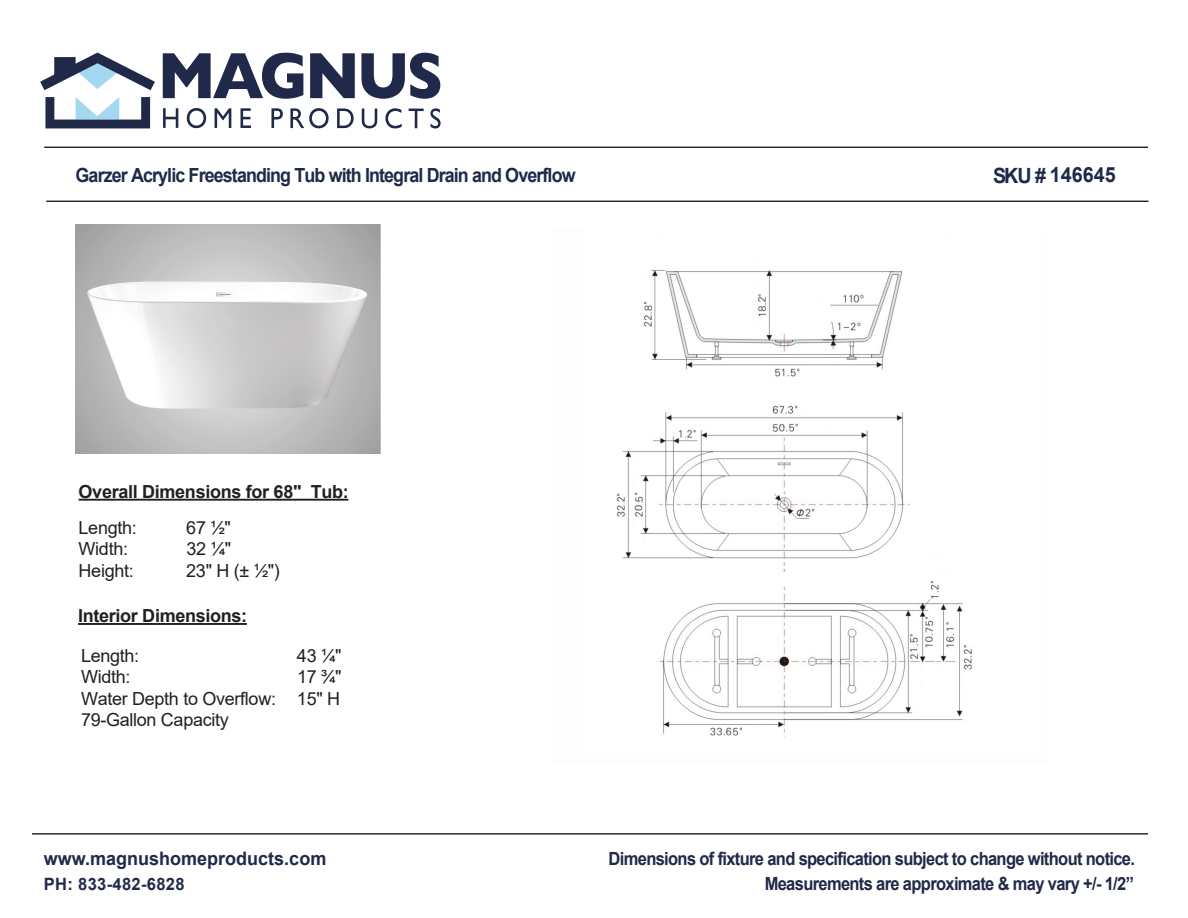
<style>
.page{position:relative;width:1188px;height:918px;background:#fff}
.page>*{position:absolute;margin:0;border:0;box-sizing:border-box;transform-origin:0 0}
.t1{font:700 21px "Arial";color:#212949;scale:.94 1}
.t2{font:700 19.5px "Arial";letter-spacing:-.05em;color:#212949;scale:.92 1}
.t3{font:700 18.6px "Arial";color:#212949}
.t4{font:700 18.15px/24.6px "Arial";letter-spacing:-.04em;color:#212949;text-align:right;scale:.91 1}
.t5{font:18px/21.6px "Arial";letter-spacing:-.015em;color:#231f20;text-align:justify}
.t6{font:700 18px "Arial";letter-spacing:-.015em;color:#231f20}
.t7{font:700 16.95px "Arial";letter-spacing:.02em;color:#212949}
</style>
<div class="page">
<img style="left:616px;top:270px;width:356px;height:467px">
<hr style="left:44px;top:147px;width:1104px;height:1px;background:#252525">
<hr style="left:46px;top:201px;width:1103px;height:1px;background:#252525">
<hr style="left:32px;top:833px;width:1116px;height:2px;background:#252525">
<svg style="left:40px;top:53px;width:115px;height:37px"></svg>
<svg style="left:45px;top:97px;width:105px;height:31px"></svg>
<svg style="left:163px;top:53px;width:140px;height:46px"></svg>
<svg style="left:310px;top:53px;width:45px;height:45px"></svg>
<svg style="left:361px;top:53px;width:79px;height:46px"></svg>
<svg style="left:163px;top:108px;width:15px;height:20px"></svg>
<svg style="left:187px;top:108px;width:19px;height:20px"></svg>
<svg style="left:215px;top:108px;width:16px;height:20px"></svg>
<svg style="left:241px;top:108px;width:10px;height:20px"></svg>
<svg style="left:271px;top:108px;width:12px;height:20px"></svg>
<svg style="left:290px;top:108px;width:39px;height:20px"></svg>
<svg style="left:337px;top:108px;width:17px;height:20px"></svg>
<svg style="left:362px;top:109px;width:15px;height:19px"></svg>
<svg style="left:385px;top:108px;width:17px;height:20px"></svg>
<svg style="left:409px;top:109px;width:15px;height:19px"></svg>
<svg style="left:430px;top:108px;width:11px;height:21px"></svg>
<hr style="left:78px;top:623px;width:169px;height:2px;background:#231f20">
<hr style="left:79px;top:499px;width:269px;height:2px;background:#231f20">
<img style="left:75px;top:224px;width:306px;height:229px">
<p class="t2" style="left:76px;top:162px;width:545px">Garzer Acrylic Freestanding Tub with Integral Drain and Overflow</p>
<p class="t1" style="left:993px;top:160px;width:132px">SKU # 146645</p>
<p class="t6" style="left:79px;top:479px;width:272px">Overall Dimensions for 68" Tub:</p>
<p class="t5" style="left:79px;top:517px;width:60px">Length:</p>
<p class="t5" style="left:186px;top:517px;width:46px">67 ¹⁄2"</p>
<p class="t5" style="left:79px;top:538px;width:51px">Width:</p>
<p class="t5" style="left:187px;top:538px;width:46px">32 ¹⁄4"</p>
<p class="t5" style="left:79px;top:560px;width:57px">Height:</p>
<p class="t5" style="left:186px;top:560px;width:95px">23" H (± ¹⁄2")</p>
<p class="t6" style="left:78px;top:603px;width:171px">Interior Dimensions:</p>
<p class="t5" style="left:81px;top:644px;width:60px">Length:</p>
<p class="t5" style="left:297px;top:644px;width:46px">43 ¹⁄4"</p>
<p class="t5" style="left:81px;top:666px;width:51px">Width:</p>
<p class="t5" style="left:81px;top:666px;width:262px;text-indent:216px">17 ³⁄4" Water Depth to Overflow: 15" H 79-Gallon Capacity</p>
<p class="t3" style="left:44px;top:846px;width:284px">www.magnushomeproducts.com</p>
<p class="t7" style="left:44px;top:872px;width:142px">PH: 833-482-6828</p>
<p class="t4" style="left:609px;top:847px;width:580px">Dimensions of fixture and specification subject to change without notice.<br>Measurements are approximate &amp; may vary +/- 1/2”</p>
</div>
